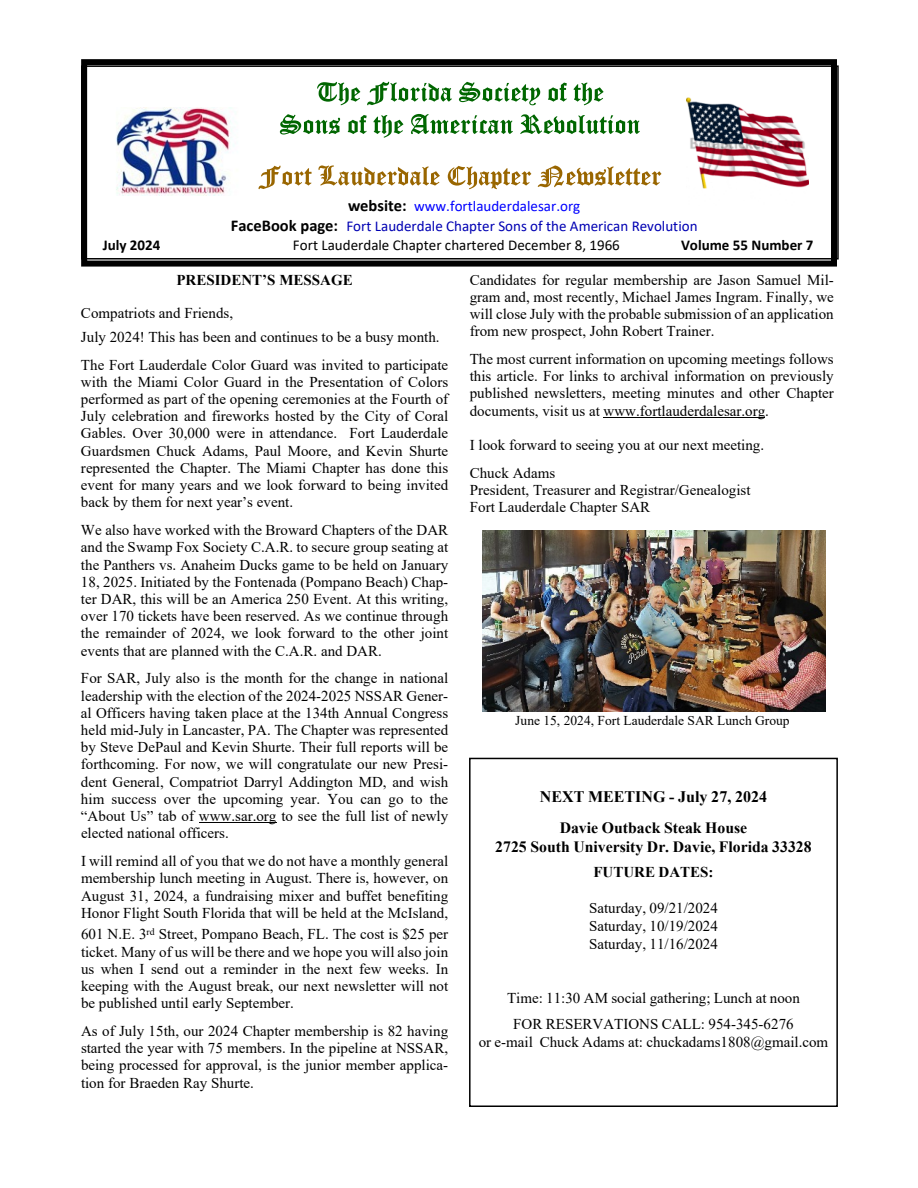
<style>
.page{position:relative;width:918px;height:1188px;background:#fff}
.page>*{position:absolute;margin:0;border:0;box-sizing:border-box;transform-origin:0 0}
.t1{font:700 16.05px "Times New Roman";color:#000}
.t2{font:700 15.75px/18.9px "Times New Roman";color:#000;text-align:center}
.t3{font:15px/17.2px "Times New Roman";color:#000;text-align:justify}
.t4{font:15px/20.1px "Calibri";color:#0000b3;text-align:center}
.t5{font:15px "Calibri";color:#000}
.t6{font:700 15px "Times New Roman";color:#000}
.t7{font:700 15px "Calibri";color:#000}
.t8{font:13.5px "Times New Roman";color:#000}
.s1{font-weight:700;font-size:16.5px;color:#000}
.s2{color:#00f}
</style>
<div class="page">
<div style="left:81px;top:65px;width:758px;height:195px;border:2px solid #000"></div>
<svg style="left:317px;top:82px;width:43px;height:23px"></svg>
<svg style="left:367px;top:82px;width:85px;height:23px"></svg>
<svg style="left:459px;top:82px;width:81px;height:23px"></svg>
<svg style="left:548px;top:83px;width:19px;height:19px"></svg>
<svg style="left:574px;top:83px;width:30px;height:22px"></svg>
<svg style="left:280px;top:114px;width:60px;height:21px"></svg>
<svg style="left:348px;top:115px;width:19px;height:19px"></svg>
<svg style="left:374px;top:115px;width:30px;height:23px"></svg>
<svg style="left:411px;top:114px;width:102px;height:20px"></svg>
<svg style="left:520px;top:114px;width:120px;height:20px"></svg>
<svg style="left:259px;top:166px;width:53px;height:23px"></svg>
<svg style="left:318px;top:165px;width:122px;height:21px"></svg>
<svg style="left:448px;top:166px;width:83px;height:23px"></svg>
<svg style="left:538px;top:165px;width:124px;height:22px"></svg>
<div style="left:81px;top:59px;width:756px;height:208px;border:6px solid #000"></div>
<div style="left:469px;top:758px;width:369px;height:349px;border:2px solid #000"></div>
<img style="left:687px;top:97px;width:121px;height:92px">
<hr style="left:199px;top:822px;width:77px;height:1px;background:#000">
<hr style="left:604px;top:417px;width:161px;height:1px;background:#000">
<img style="left:482px;top:530px;width:344px;height:181px">
<img style="left:116px;top:108px;width:118px;height:88px">
<p class="t4" style="left:231px;top:197px;width:468px"><span class="s1">website:</span> <span class="s2">www.fortlauderdalesar.org<br></span><span class="s1">FaceBook page:</span> Fort Lauderdale Chapter Sons of the American Revolution</p>
<p class="t7" style="left:103px;top:239px;width:59px">July 2024</p>
<p class="t5" style="left:293px;top:239px;width:328px">Fort Lauderdale Chapter chartered December 8, 1966</p>
<p class="t7" style="left:681px;top:239px;width:134px">Volume 55 Number 7</p>
<p class="t6" style="left:176px;top:274px;width:178px">PRESIDENT’S MESSAGE</p>
<p class="t3" style="left:81px;top:302px;width:360px;line-height:24.2px">Compatriots and Friends,<br>July 2024! This has been and continues to be a busy month.</p>
<p class="t3" style="left:81px;top:357px;width:369px">The Fort Lauderdale Color Guard was invited to participate with the Miami Color Guard in the Presentation of Colors performed as part of the opening ceremonies at the Fourth of July celebration and fireworks hosted by the City of Coral Gables. Over 30,000 were in attendance. Fort Lauderdale Guardsmen Chuck Adams, Paul Moore, and Kevin Shurte represented the Chapter. The Miami Chapter has done this event for many years and we look forward to being invited back by them for next year’s event.</p>
<p class="t3" style="left:81px;top:523px;width:369px">We also have worked with the Broward Chapters of the DAR and the Swamp Fox Society C.A.R. to secure group seating at the Panthers vs. Anaheim Ducks game to be held on January 18, 2025. Initiated by the Fontenada (Pompano Beach) Chap&shy;ter DAR, this will be an America 250 Event. At this writing, over 170 tickets have been reserved. As we continue through the remainder of 2024, we look forward to the other joint events that are planned with the C.A.R. and DAR.</p>
<p class="t3" style="left:81px;top:671px;width:369px">For SAR, July also is the month for the change in national leadership with the election of the 2024-2025 NSSAR Gener&shy;al Officers having taken place at the 134th Annual Congress held mid-July in Lancaster, PA. The Chapter was represented by Steve DePaul and Kevin Shurte. Their full reports will be forthcoming. For now, we will congratulate our new Presi&shy;dent General, Compatriot Darryl Addington MD, and wish him success over the upcoming year. You can go to the “About Us” tab of www.sar.org to see the full list of newly elected national officers.</p>
<p class="t3" style="left:81px;top:854px;width:369px">I will remind all of you that we do not have a monthly general membership lunch meeting in August. There is, however, on August 31, 2024, a fundraising mixer and buffet benefiting Honor Flight South Florida that will be held at the McIsland,</p>
<p class="t3" style="left:81px;top:927px;width:369px">601 N.E. 3<sup>rd</sup> Street, Pompano Beach, FL. The cost is $25 per ticket. Many of us will be there and we hope you will also join us when I send out a reminder in the next few weeks. In keeping with the August break, our next newsletter will not be published until early September.</p>
<p class="t3" style="left:81px;top:1024px;width:369px">As of July 15th, our 2024 Chapter membership is 82 having started the year with 75 members. In the pipeline at NSSAR, being processed for approval, is the junior member applica&shy;tion for Braeden Ray Shurte.</p>
<p class="t3" style="left:470px;top:272px;width:366px">Candidates for regular membership are Jason Samuel Mil&shy;gram and, most recently, Michael James Ingram. Finally, we will close July with the probable submission of an application from new prospect, John Robert Trainer.</p>
<p class="t3" style="left:470px;top:352px;width:366px">The most current information on upcoming meetings follows this article. For links to archival information on previously published newsletters, meeting minutes and other Chapter documents, visit us at www.fortlauderdalesar.org.</p>
<p class="t3" style="left:470px;top:433px;width:296px;line-height:27.6px">I look forward to seeing you at our next meeting.<br>Chuck Adams</p>
<p class="t3" style="left:470px;top:483px;width:282px">President, Treasurer and Registrar/Genealogist<br>Fort Lauderdale Chapter SAR</p>
<p class="t8" style="left:515px;top:715px;width:276px">June 15, 2024, Fort Lauderdale SAR Lunch Group</p>
<p class="t1" style="left:540px;top:791px;width:229px">NEXT MEETING - July 27, 2024</p>
<p class="t2" style="left:495px;top:820px;width:318px">Davie Outback Steak House<br>2725 South University Dr. Davie, Florida 33328</p>
<p class="t6" style="left:593px;top:867px;width:122px">FUTURE DATES:</p>
<p class="t3" style="left:589px;top:901px;width:130px;line-height:18px">Saturday, 09/21/2024<br>Saturday, 10/19/2024<br>Saturday, 11/16/2024</p>
<p class="t3" style="left:507px;top:987px;width:294px;line-height:25.2px;text-align:center">Time: 11:30 AM social gathering; Lunch at noon<br>FOR RESERVATIONS CALL: 954-345-6276</p>
<p class="t3" style="left:479px;top:1034px;width:351px">or e-mail Chuck Adams at: chuckadams1808@gmail.com</p>
</div>
